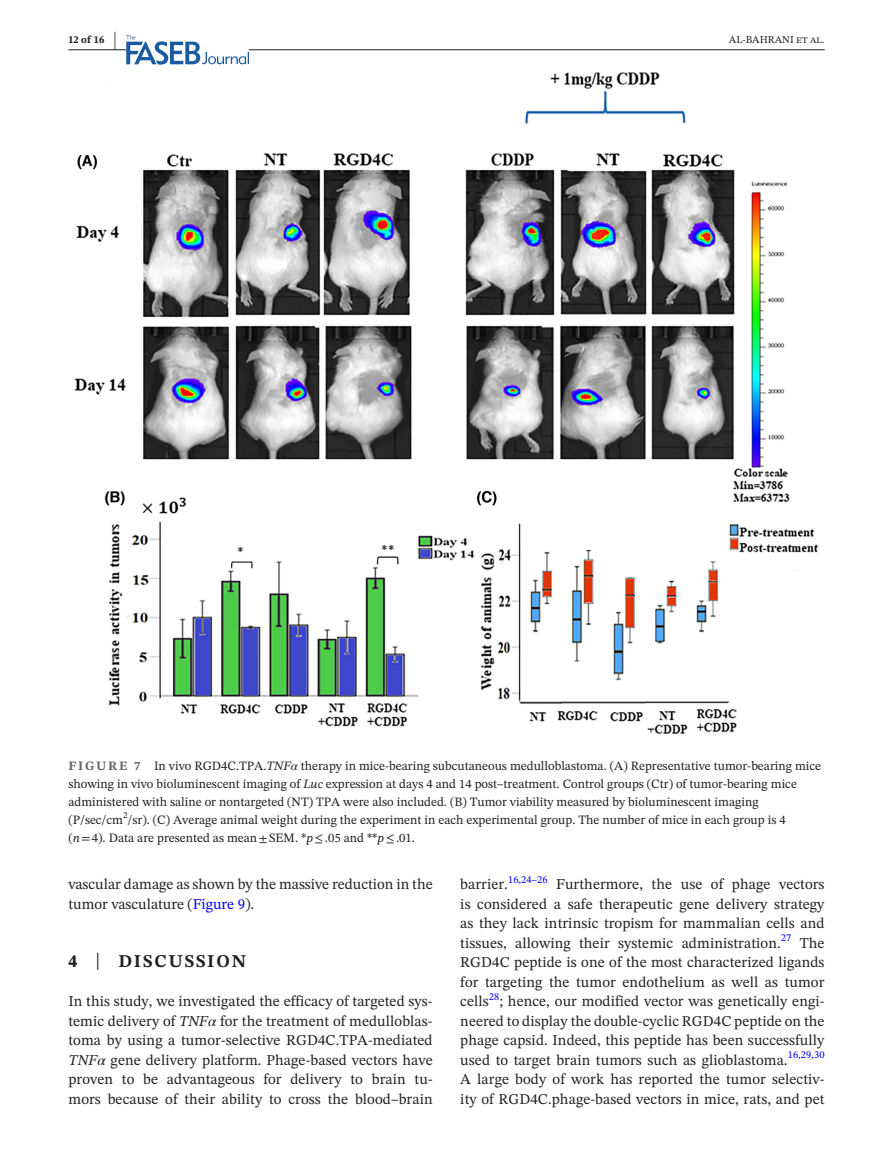
<style>
.page{position:relative;width:893px;height:1174px;background:#fff}
.page>*{position:absolute;margin:0;border:0;box-sizing:border-box;transform-origin:0 0}
.t1{font:700 18px "STIX Two Text";letter-spacing:.1em;color:#231f20}
.t2{font:15px/19.5px "STIX Two Text";letter-spacing:.005em;color:#231f20;text-align:justify}
.t3{font:12.75px/18px "STIX Two Text";color:#231f20}
.t4{font:10.5px "STIX Two Text";letter-spacing:.005em;color:#00f}
.t5{font:10.5px "STIX Two Text";color:#231f20}
.t6{font:700 10.5px "STIX Two Text";color:#231f20}
.s1{font-size:21px}
.s2{font-weight:700;color:#636366}
.s3{font-style:italic}
.s4{font-family:"STIX";font-style:italic}
.s5{font-family:"STIX"}
.s6{color:#00f}
.s7{font-weight:400;font-size:23.7px}
</style>
<div class="page">
<hr style="left:68px;top:49px;width:756px;height:1px;background:#231f20">
<svg style="left:126px;top:35px;width:123px;height:30px"></svg>
<img style="left:74px;top:72px;width:744px;height:662px">
<p class="t6" style="left:68px;top:32px;width:50px">12 of 16 <span class="s1">|</span></p>
<p class="t5" style="left:729px;top:32px;width:97px">AL-BAHRANI et al.</p>
<p class="t3" style="left:68px;top:756px;width:754px"><span class="s2">FIGURE 7</span> In vivo RGD4C.TPA.<span class="s3">TNF</span><span class="s4">α</span> therapy in mice-bearing subcutaneous medulloblastoma. (A) Representative tumor-bearing mice showing in vivo bioluminescent imaging of <span class="s3">Luc</span> expression at days 4 and 14 post–treatment. Control groups (Ctr) of tumor-bearing mice administered with saline or nontargeted (NT) TPA were also included. (B) Tumor viability measured by bioluminescent imaging (P/sec/cm<sup>2</sup>/sr). (C) Average animal weight during the experiment in each experimental group. The number of mice in each group is 4 (<span class="s3">n</span><span class="s5">=</span>4). Data are presented as mean<span class="s5">±</span>SEM. *<span class="s3">p</span><span class="s5">≤</span>.05 and **<span class="s3">p</span><span class="s5">≤</span>.01.</p>
<p class="t2" style="left:68px;top:874px;width:366px">vascular damage as shown by the massive reduction in the tumor vasculature (<span class="s6">Figure 9</span>).</p>
<p class="t1" style="left:68px;top:948px;width:179px">4 <span class="s7">|</span> DISCUSSION</p>
<p class="t2" style="left:68px;top:991px;width:366px">In this study, we investigated the efficacy of targeted sys&shy;temic delivery of <span class="s3">TNF</span><span class="s4">α</span> for the treatment of medulloblas&shy;toma by using a tumor-selective RGD4C.TPA-mediated <span class="s3">TNF</span><span class="s4">α</span> gene delivery platform. Phage-based vectors have proven to be advantageous for delivery to brain tu&shy;mors because of their ability to cross the blood–brain</p>
<p class="t2" style="left:460px;top:874px;width:49px">barrier.</p>
<p class="t4" style="left:508px;top:871px;width:41px">16,24–26</p>
<p class="t2" style="left:460px;top:874px;width:366px;text-indent:96px">Furthermore, the use of phage vectors is considered a safe therapeutic gene delivery strategy as they lack intrinsic tropism for mammalian cells and tissues, allowing their systemic administration.</p>
<p class="t4" style="left:781px;top:930px;width:12px">27</p>
<p class="t2" style="left:460px;top:933px;width:366px;text-indent:339px">The RGD4C peptide is one of the most characterized ligands for targeting the tumor endothelium as well as tumor cells</p>
<p class="t4" style="left:489px;top:988px;width:12px">28</p>
<p class="t2" style="left:460px;top:991px;width:366px;text-indent:39px">; hence, our modified vector was genetically engi&shy;neered to display the double-cyclic RGD4C peptide on the phage capsid. Indeed, this peptide has been successfully used to target brain tumors such as glioblastoma.</p>
<p class="t4" style="left:788px;top:1047px;width:38px">16,29,30</p>
<p class="t2" style="left:460px;top:1069px;width:366px">A large body of work has reported the tumor selectiv&shy;ity of RGD4C.phage-based vectors in mice, rats, and pet</p>
</div>
